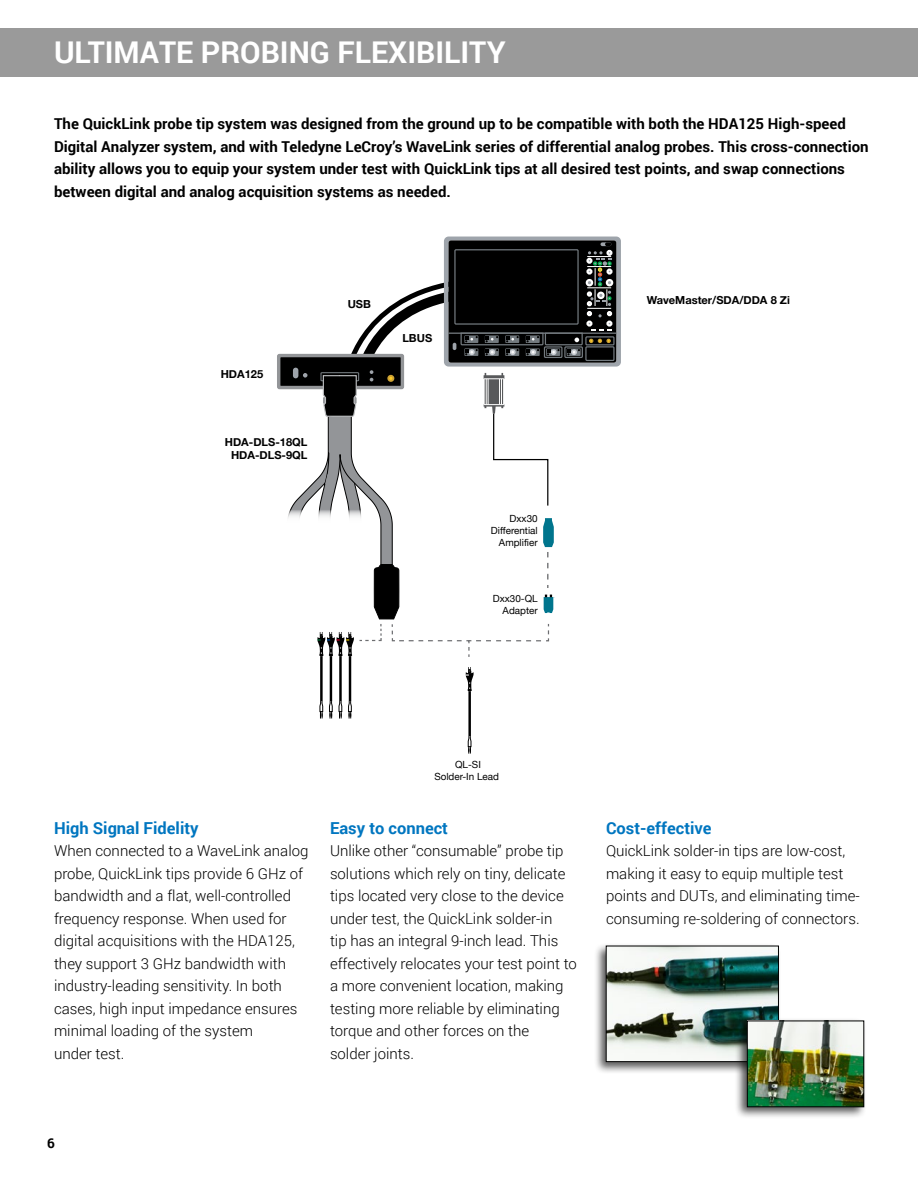
<style>
.page{position:relative;width:918px;height:1188px;background:#fff}
.page>*{position:absolute;margin:0;border:0;box-sizing:border-box;transform-origin:0 0}
.t1{font:700 30px "Roboto";color:#fff}
.t2{font:700 16.5px "Roboto";color:#0076c0}
.t3{font:300 15px/22.5px "Roboto";color:#000}
.t4{font:700 15px/22.5px "Roboto";color:#000}
.t5{font:700 13.5px "Roboto";color:#000}
.t6{font:700 11.1px/13.4px "Helvetica Neue";color:#000;text-align:center}
.t7{font:9.9px/11.9px "Helvetica Neue";color:#000;text-align:right}
</style>
<div class="page">
<div style="left:0;top:28px;width:918px;height:49px;background:#9a9a9a"></div>
<hr style="left:468px;top:691px;width:3px;height:45px;background:#000">
<svg style="left:468px;top:736px;width:4px;height:18px"></svg>
<svg style="left:466px;top:667px;width:8px;height:24px"></svg>
<hr style="left:339px;top:656px;width:3px;height:45px;background:#000">
<hr style="left:349px;top:656px;width:2px;height:45px;background:#000">
<svg style="left:348px;top:700px;width:4px;height:19px"></svg>
<hr style="left:320px;top:656px;width:3px;height:45px;background:#000">
<svg style="left:319px;top:700px;width:4px;height:19px"></svg>
<hr style="left:330px;top:656px;width:2px;height:45px;background:#000">
<svg style="left:329px;top:700px;width:13px;height:19px"></svg>
<div style="left:279px;top:356px;width:123px;height:32px;background:#000"></div>
<div style="left:277px;top:354px;width:127px;height:35px;border:3px solid #939598"></div>
<svg style="left:287px;top:237px;width:334px;height:420px"></svg>
<div style="left:593px;top:943px;width:188px;height:131px;background:#000;opacity:.65"></div>
<img style="left:608px;top:948px;width:169px;height:112px">
<div style="left:606px;top:946px;width:173px;height:116px;border:1px solid #000"></div>
<div style="left:734px;top:1018px;width:133px;height:102px;background:#000;opacity:.65"></div>
<img style="left:749px;top:1023px;width:113px;height:82px">
<div style="left:747px;top:1021px;width:117px;height:86px;border:1px solid #000"></div>
<h1 class="t1" style="left:54px;top:32px;width:453px">ULTIMATE PROBING FLEXIBILITY</h1>
<p class="t4" style="left:54px;top:112px;width:816px">The QuickLink probe tip system was designed from the ground up to be compatible with both the HDA125 High-speed Digital Analyzer system, and with Teledyne LeCroy’s WaveLink series of differential analog probes. This cross-connection ability allows you to equip your system under test with QuickLink tips at all desired test points, and swap connections between digital and analog acquisition systems as needed.</p>
<p class="t6" style="left:221px;top:367px;width:44px">HDA125</p>
<p class="t6" style="left:225px;top:435px;width:84px">HDA-DLS-18QL<br>HDA-DLS-9QL</p>
<p class="t6" style="left:348px;top:298px;width:25px">USB</p>
<p class="t6" style="left:402px;top:332px;width:31px">LBUS</p>
<p class="t7" style="left:491px;top:513px;width:48px">Dxx30<br>Differential<br>Amplifier</p>
<p class="t7" style="left:493px;top:593px;width:46px">Dxx30-QL<br>Adapter</p>
<p class="t6" style="left:647px;top:294px;width:145px">WaveMaster/SDA/DDA 8 Zi</p>
<p class="t2" style="left:54px;top:816px;width:146px">High Signal Fidelity</p>
<p class="t3" style="left:54px;top:839px;width:256px">When connected to a WaveLink analog probe, QuickLink tips provide 6 GHz of bandwidth and a flat, well-controlled frequency response. When used for digital acquisitions with the HDA125, they support 3 GHz bandwidth with industry-leading sensitivity. In both cases, high input impedance ensures minimal loading of the system<br>under test.</p>
<p class="t7" style="left:434px;top:759px;width:66px;text-align:center">QL-SI<br>Solder-In Lead</p>
<p class="t2" style="left:330px;top:816px;width:120px">Easy to connect</p>
<p class="t3" style="left:330px;top:839px;width:248px">Unlike other “consumable” probe tip solutions which rely on tiny, delicate tips located very close to the device under test, the QuickLink solder-in<br>tip has an integral 9-inch lead. This effectively relocates your test point to a more convenient location, making testing more reliable by eliminating torque and other forces on the<br>solder joints.</p>
<p class="t2" style="left:606px;top:816px;width:107px">Cost-effective</p>
<p class="t3" style="left:606px;top:839px;width:255px">QuickLink solder-in tips are low-cost, making it easy to equip multiple test points and DUTs, and eliminating time&shy;consuming re-soldering of connectors.</p>
<p class="t5" style="left:47px;top:1134px;width:9px">6</p>
</div>
